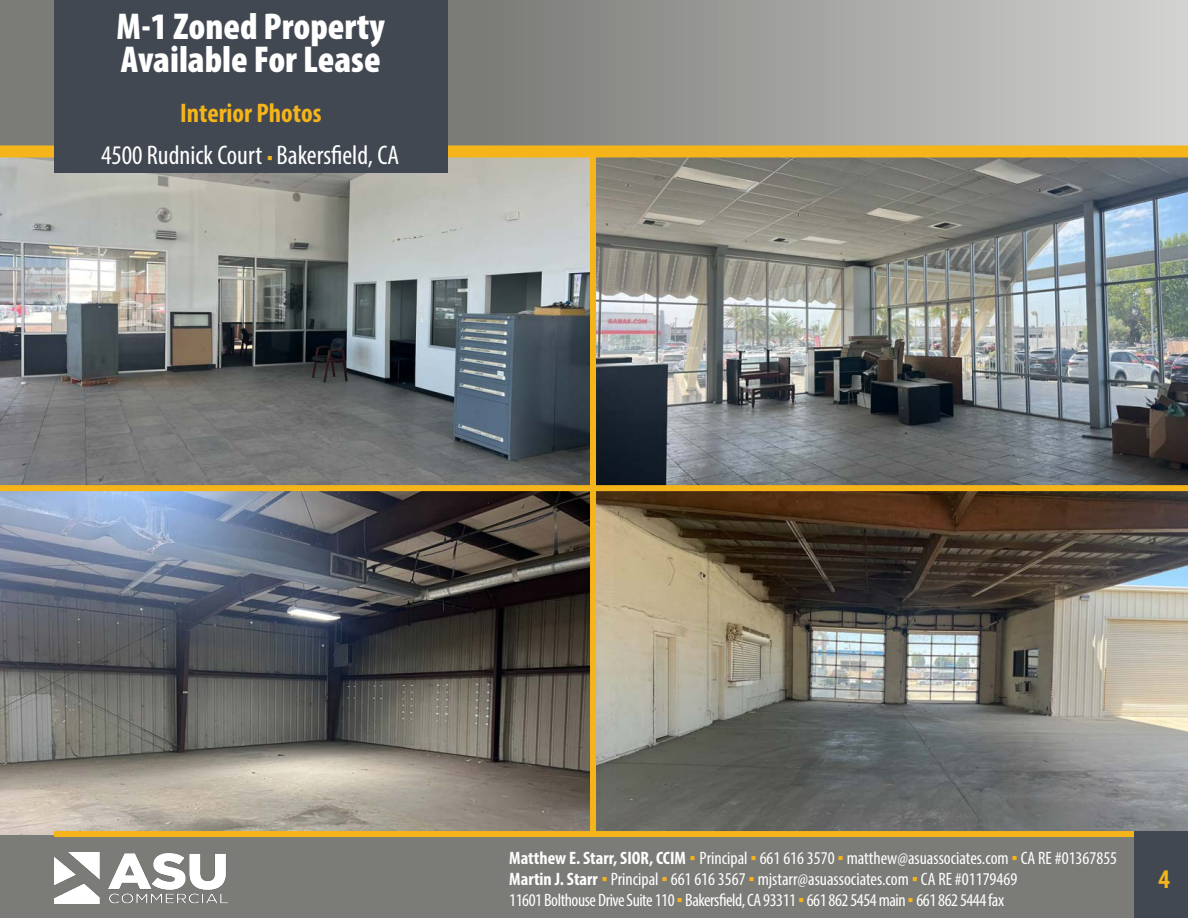
<style>
.page{position:relative;width:1188px;height:918px;background:#fff}
.page>*{position:absolute;margin:0;border:0;box-sizing:border-box;transform-origin:0 0}
.t1{font:900 condensed 37.5px "Myriad Pro";color:#fff}
.t2{font:condensed 27px "Myriad Pro";color:#fff}
.t3{font:700 condensed 27px "Myriad Pro";color:#f5b41a}
.t4{font:condensed 18px "Myriad Pro";color:#fff}
.t5{font:condensed 18px "Myriad Pro";letter-spacing:-.025em;color:#fff}
.s1{font-family:"Impact";font-stretch:normal;font-size:18px;color:#f5b41a}
.s2{font-weight:700}
.s3{font-family:"Impact";font-stretch:normal;color:#f5b41a}
</style>
<div class="page">
<img style="left:0;top:157px;width:590px;height:679px">
<img style="left:596px;top:157px;width:592px;height:674px">
<div style="left:0;top:485px;width:1188px;height:6px;background:#f5b41a"></div>
<div style="left:590px;top:145px;width:6px;height:689px;background:#f5b41a"></div>
<svg style="left:0;top:0;width:1188px;height:145px;background:#a1a19f"></svg>
<div style="left:0;top:145px;width:1188px;height:12px;background:#f5b41a"></div>
<div style="left:54px;top:0;width:394px;height:172px;background:#414851"></div>
<div style="left:0;top:836px;width:1188px;height:82px;background:#7b7b78"></div>
<img style="left:54px;top:852px;width:174px;height:51px">
<div style="left:1134px;top:831px;width:54px;height:87px;background:#414851"></div>
<div style="left:54px;top:831px;width:1080px;height:6px;background:#f5b41a"></div>
<p class="t1" style="left:117px;top:3px;width:270px">M-1 Zoned Property</p>
<p class="t1" style="left:121px;top:36px;width:261px">Available For Lease</p>
<p class="t3" style="left:180px;top:96px;width:143px">Interior Photos</p>
<p class="t2" style="left:101px;top:139px;width:300px">4500 Rudnick Court <span class="s1">▪</span> Bakersfield, CA</p>
<p class="t4" style="left:509px;top:847px;width:609px"><span class="s2">Matthew E. Starr, SIOR, CCIM</span> <span class="s3">▪</span> Principal <span class="s3">▪</span> 661 616 3570 <span class="s3">▪</span> matthew@asuassociates.com <span class="s3">▪</span> CA RE #01367855</p>
<p class="t4" style="left:509px;top:868px;width:510px"><span class="s2">Martin J. Starr</span> <span class="s3">▪</span> Principal <span class="s3">▪</span> 661 616 3567 <span class="s3">▪</span> mjstarr@asuassociates.com <span class="s3">▪</span> CA RE #01179469</p>
<p class="t5" style="left:509px;top:889px;width:496px">11601 Bolthouse Drive Suite 110<span class="s3">▪</span> Bakersfield, CA 93311<span class="s3">▪</span> 661 862 5454 main <span class="s3">▪</span> 661 862 5444 fax</p>
<p class="t3" style="left:1158px;top:862px;width:13px">4</p>
</div>
